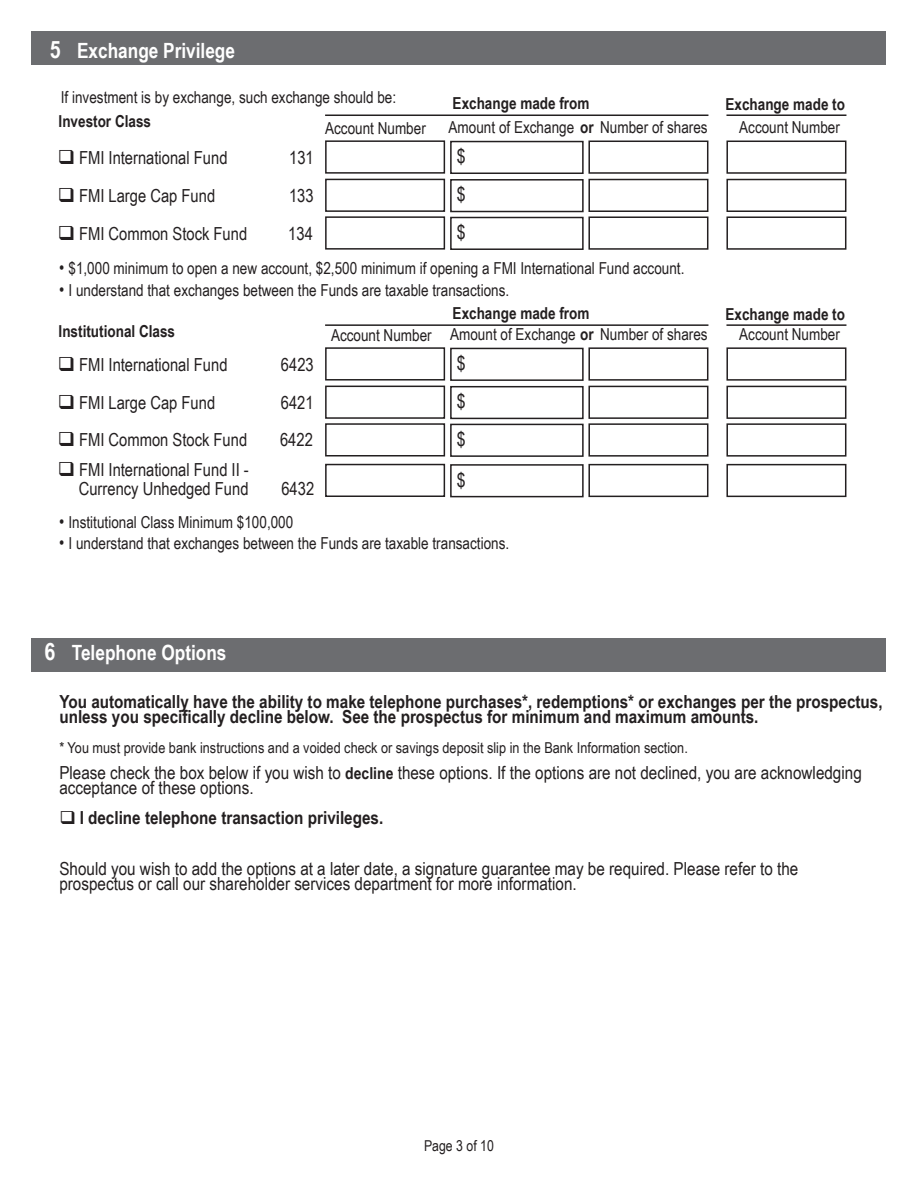
<style>
.page{position:relative;width:918px;height:1188px;background:#fff}
.page>*{position:absolute;margin:0;border:0;box-sizing:border-box;transform-origin:0 0}
.t1{font:700 21px "Arial Narrow";color:#fff}
.t2{font:19.5px "Arial Narrow";color:#231f20}
.t3{font:18px/15px "Arial Narrow";color:#231f20}
.t4{font:700 18px/15px "Arial Narrow";color:#231f20}
.t5{font:16.5px "Arial Narrow";color:#231f20}
.t6{font:700 16.5px "Arial Narrow";color:#231f20}
.t7{font:15px "Arial Narrow";color:#231f20}
.s1{font-size:24px}
.s2{font-weight:700}
.s3{font-size:18px}
.s4{font-weight:700;font-size:16.5px}
</style>
<div class="page">
<div style="left:32px;top:32px;width:854px;height:33px;background:#6c6d70"></div>
<div style="left:450px;top:141px;width:134px;height:33px;border:2px solid #231f20"></div>
<div style="left:450px;top:348px;width:134px;height:33px;border:2px solid #231f20"></div>
<div style="left:325px;top:140px;width:120px;height:34px;border:2px solid #231f20"></div>
<div style="left:325px;top:347px;width:120px;height:34px;border:2px solid #231f20"></div>
<div style="left:588px;top:141px;width:120px;height:33px;border:2px solid #231f20"></div>
<div style="left:588px;top:347px;width:120px;height:34px;border:2px solid #231f20"></div>
<div style="left:726px;top:141px;width:120px;height:33px;border:2px solid #231f20"></div>
<div style="left:726px;top:347px;width:120px;height:34px;border:2px solid #231f20"></div>
<div style="left:450px;top:179px;width:134px;height:33px;border:2px solid #231f20"></div>
<div style="left:450px;top:386px;width:134px;height:33px;border:2px solid #231f20"></div>
<div style="left:325px;top:179px;width:120px;height:33px;border:2px solid #231f20"></div>
<div style="left:325px;top:386px;width:120px;height:33px;border:2px solid #231f20"></div>
<div style="left:588px;top:179px;width:120px;height:33px;border:2px solid #231f20"></div>
<div style="left:588px;top:386px;width:120px;height:33px;border:2px solid #231f20"></div>
<div style="left:726px;top:179px;width:120px;height:33px;border:2px solid #231f20"></div>
<div style="left:726px;top:386px;width:120px;height:33px;border:2px solid #231f20"></div>
<div style="left:450px;top:217px;width:134px;height:33px;border:2px solid #231f20"></div>
<div style="left:450px;top:424px;width:134px;height:33px;border:2px solid #231f20"></div>
<div style="left:450px;top:464px;width:134px;height:33px;border:2px solid #231f20"></div>
<div style="left:325px;top:216px;width:120px;height:34px;border:2px solid #231f20"></div>
<div style="left:325px;top:423px;width:120px;height:34px;border:2px solid #231f20"></div>
<div style="left:325px;top:464px;width:120px;height:33px;border:2px solid #231f20"></div>
<div style="left:588px;top:216px;width:120px;height:34px;border:2px solid #231f20"></div>
<div style="left:588px;top:423px;width:120px;height:34px;border:2px solid #231f20"></div>
<div style="left:588px;top:464px;width:120px;height:33px;border:2px solid #231f20"></div>
<div style="left:726px;top:216px;width:120px;height:34px;border:2px solid #231f20"></div>
<div style="left:726px;top:423px;width:120px;height:34px;border:2px solid #231f20"></div>
<div style="left:726px;top:464px;width:120px;height:33px;border:2px solid #231f20"></div>
<hr style="left:325px;top:115px;width:383px;height:1px;background:#231f20">
<hr style="left:325px;top:324px;width:383px;height:2px;background:#231f20">
<hr style="left:726px;top:114px;width:120px;height:2px;background:#231f20">
<hr style="left:726px;top:324px;width:120px;height:2px;background:#231f20">
<div style="left:32px;top:638px;width:854px;height:34px;background:#6c6d70"></div>
<p class="t1" style="left:50px;top:35px;width:187px"><span class="s1">5</span> Exchange Privilege</p>
<p class="t5" style="left:61px;top:85px;width:337px">If investment is by exchange, such exchange should be:</p>
<p class="t6" style="left:453px;top:91px;width:138px">Exchange made from</p>
<p class="t6" style="left:59px;top:109px;width:94px">Investor Class</p>
<p class="t5" style="left:325px;top:116px;width:102px">Account Number</p>
<p class="t5" style="left:449px;top:116px;width:261px">Amount of Exchange <span class="s2">or</span> Number of shares</p>
<p class="t3" style="left:58px;top:150px;width:171px">❑ FMI International Fund</p>
<p class="t3" style="left:289px;top:150px;width:26px">131</p>
<p class="t2" style="left:457px;top:142px;width:10px">$</p>
<p class="t3" style="left:58px;top:188px;width:159px">❑ FMI Large Cap Fund</p>
<p class="t3" style="left:289px;top:188px;width:26px">133</p>
<p class="t2" style="left:457px;top:180px;width:10px">$</p>
<p class="t3" style="left:58px;top:226px;width:191px">❑ FMI Common Stock Fund</p>
<p class="t3" style="left:288px;top:226px;width:26px">134</p>
<p class="t2" style="left:457px;top:218px;width:10px">$</p>
<p class="t5" style="left:59px;top:256px;width:627px"><span class="s3">•</span> $1,000 minimum to open a new account, $2,500 minimum if opening a FMI International Fund account.</p>
<p class="t5" style="left:59px;top:278px;width:452px"><span class="s3">•</span> I understand that exchanges between the Funds are taxable transactions.</p>
<p class="t6" style="left:453px;top:301px;width:138px">Exchange made from</p>
<p class="t6" style="left:59px;top:319px;width:118px">Institutional Class</p>
<p class="t5" style="left:331px;top:323px;width:102px">Account Number</p>
<p class="t5" style="left:450px;top:322px;width:259px">Amount of Exchange <span class="s2">or</span> Number of shares</p>
<p class="t3" style="left:58px;top:357px;width:171px">❑ FMI International Fund</p>
<p class="t3" style="left:281px;top:357px;width:34px">6423</p>
<p class="t2" style="left:457px;top:349px;width:10px">$</p>
<p class="t3" style="left:58px;top:395px;width:159px">❑ FMI Large Cap Fund</p>
<p class="t3" style="left:281px;top:395px;width:34px">6421</p>
<p class="t2" style="left:457px;top:387px;width:10px">$</p>
<p class="t3" style="left:58px;top:431px;width:191px">❑ FMI Common Stock Fund</p>
<p class="t3" style="left:280px;top:431px;width:34px">6422</p>
<p class="t3" style="left:58px;top:459px;width:193px;line-height:19.5px;text-align:right">❑ FMI International Fund II -<br>Currency Unhedged Fund</p>
<p class="t3" style="left:281px;top:481px;width:34px">6432</p>
<p class="t2" style="left:457px;top:425px;width:10px">$</p>
<p class="t2" style="left:457px;top:465px;width:10px">$</p>
<p class="t5" style="left:59px;top:510px;width:236px"><span class="s3">•</span> Institutional Class Minimum $100,000</p>
<p class="t5" style="left:59px;top:531px;width:452px"><span class="s3">•</span> I understand that exchanges between the Funds are taxable transactions.</p>
<p class="t6" style="left:726px;top:91px;width:121px">Exchange made to</p>
<p class="t5" style="left:739px;top:115px;width:102px">Account Number</p>
<p class="t6" style="left:726px;top:301px;width:121px">Exchange made to</p>
<p class="t5" style="left:739px;top:322px;width:102px">Account Number</p>
<p class="t1" style="left:44px;top:637px;width:184px"><span class="s1">6</span> Telephone Options</p>
<p class="t4" style="left:59px;top:694px;width:825px">You automatically have the ability to make telephone purchases*, redemptions* or exchanges per the prospectus, unless you specifically decline below. See the prospectus for minimum and maximum amounts.</p>
<p class="t7" style="left:59px;top:737px;width:630px">* You must provide bank instructions and a voided check or savings deposit slip in the Bank Information section.</p>
<p class="t3" style="left:59px;top:764px;width:804px">Please check the box below if you wish to <span class="s4">decline</span> these options. If the options are not declined, you are acknowledging acceptance of these options.</p>
<p class="t4" style="left:59px;top:809px;width:325px">❑ I decline telephone transaction privileges.</p>
<p class="t3" style="left:59px;top:860px;width:740px">Should you wish to add the options at a later date, a signature guarantee may be required. Please refer to the prospectus or call our shareholder services department for more information.</p>
<p class="t7" style="left:424px;top:1135px;width:71px">Page 3 of 10</p>
</div>
